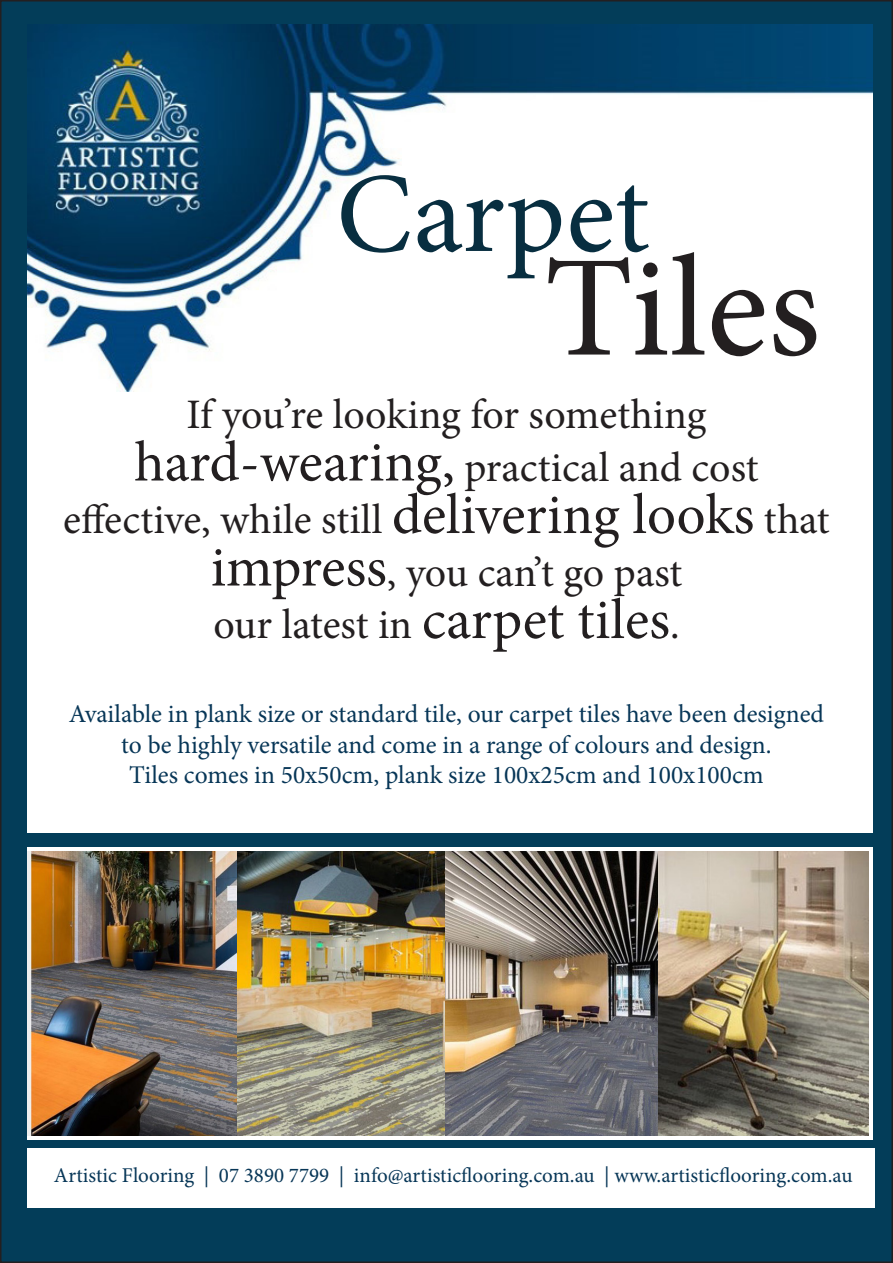
<style>
.page{position:relative;width:893px;height:1263px;background:#fff}
.page>*{position:absolute;margin:0;border:0;box-sizing:border-box;transform-origin:0 0}
.t1{font:144px "Minion Pro";color:#231f20}
.t2{font:114px "Minion Pro";letter-spacing:.01em;color:#082e40}
.t3{font:42px/52.5px "Minion Pro";color:#231f20;text-align:center}
.t4{font:25.5px/30.6px "Minion Pro";color:#073657;text-align:center}
.t5{font:21px "Minion Pro";color:#073657}
.s1{font-size:57px}
</style>
<div class="page">
<div style="left:1px;top:1px;width:891px;height:1261px;background:#033d59"></div>
<svg style="left:27px;top:847px;width:845px;height:292px;background:#ebeae9"></svg>
<img style="left:27px;top:851px;width:418px;height:284px">
<div style="left:27px;top:328px;width:845px;height:505px;background:#fff"></div>
<img style="left:445px;top:851px;width:423px;height:284px">
<img style="left:27px;top:25px;width:845px;height:367px">
<div style="left:27px;top:1148px;width:848px;height:60px;background:#fff"></div>
<p class="t2" style="left:336px;top:138px;width:315px">Carpet</p>
<p class="t1" style="left:544px;top:212px;width:278px">Tiles</p>
<p class="t3" style="left:187px;top:388px;width:521px">If you’re looking for something</p>
<p class="t3" style="left:134px;top:441px;width:626px"><span class="s1">hard-wearing,</span> practical and cost</p>
<p class="t3" style="left:63px;top:493px;width:768px">effective, while still <span class="s1">delivering looks</span> that <span class="s1">impress</span>, you can’t go past</p>
<p class="t3" style="left:213px;top:598px;width:468px">our latest in <span class="s1">carpet tiles</span>.</p>
<p class="t4" style="left:69px;top:699px;width:757px">Available in plank size or standard tile, our carpet tiles have been designed to be highly versatile and come in a range of colours and design.</p>
<p class="t4" style="left:129px;top:760px;width:636px">Tiles comes in 50x50cm, plank size 100x25cm and 100x100cm</p>
<p class="t5" style="left:54px;top:1161px;width:800px">Artistic Flooring | 07 3890 7799 | info@artisticflooring.com.au | www.artisticflooring.com.au</p>
</div>
